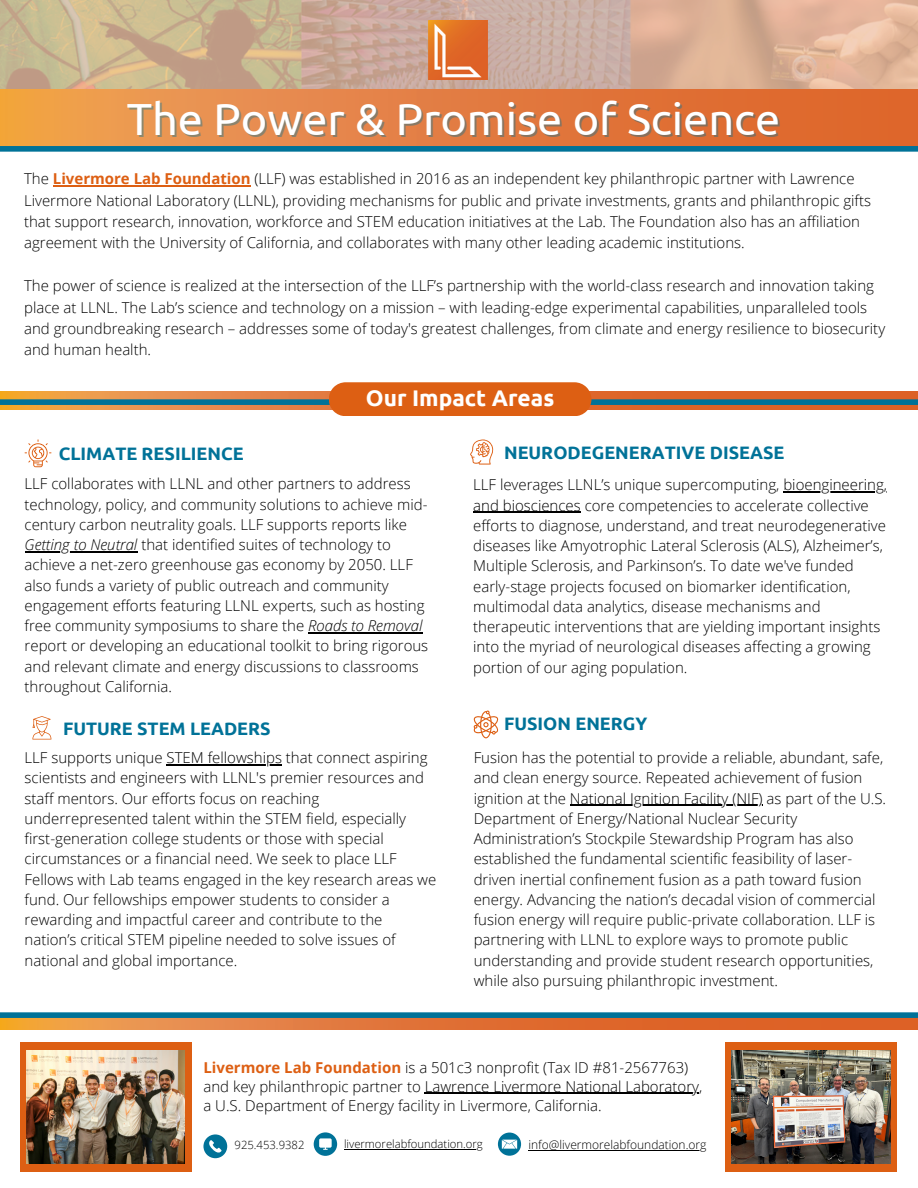
<style>
.page{position:relative;width:918px;height:1188px;background:#fff}
.page>*{position:absolute;margin:0;border:0;box-sizing:border-box;transform-origin:0 0}
.t1{font:45px "Ubuntu";color:#fff}
.t2{font:700 22.65px "Ubuntu";color:#fff}
.t3{font:700 18px "Ubuntu";color:#007298}
.t4{font:300 15px/20.2px "Open Sans";color:#000}
.t5{font:300 12px "Open Sans";color:#000}
.t6{font:300 11.4px "Open Sans";color:#000}
.s1{font-weight:700;color:#dd5f13}
.s2{font-style:italic}
</style>
<div class="page">
<svg style="left:203px;top:1134px;width:24px;height:24px"></svg>
<svg style="left:314px;top:1132px;width:23px;height:24px"></svg>
<svg style="left:498px;top:1133px;width:23px;height:23px"></svg>
<svg style="left:0;top:382px;width:918px;height:34px"></svg>
<svg style="left:470px;top:439px;width:23px;height:25px"></svg>
<svg style="left:25px;top:439px;width:26px;height:28px"></svg>
<svg style="left:473px;top:711px;width:25px;height:27px"></svg>
<svg style="left:0;top:0;width:918px;height:90px"></svg>
<img style="left:0;top:90px;width:918px;height:56px">
<svg style="left:0;top:146px;width:918px;height:6px"></svg>
<img style="left:429px;top:20px;width:58px;height:60px">
<div style="left:20px;top:1042px;width:171px;height:130px;background:#dd5f13"></div>
<img style="left:0;top:1018px;width:918px;height:12px">
<svg style="left:0;top:1012px;width:918px;height:6px"></svg>
<img style="left:26px;top:1050px;width:159px;height:114px">
<hr style="left:528px;top:1150px;width:179px;height:1px;background:#000">
<hr style="left:344px;top:1149px;width:139px;height:1px;background:#000">
<hr style="left:425px;top:1093px;width:274px;height:1px;background:#000">
<hr style="left:53px;top:185px;width:198px;height:2px;background:#dd5f13">
<hr style="left:783px;top:492px;width:104px;height:1px;background:#000">
<hr style="left:473px;top:512px;width:108px;height:1px;background:#000">
<hr style="left:25px;top:551px;width:112px;height:1px;background:#000">
<hr style="left:308px;top:632px;width:114px;height:1px;background:#000">
<hr style="left:167px;top:764px;width:115px;height:1px;background:#000">
<hr style="left:570px;top:805px;width:193px;height:1px;background:#000">
<div style="left:725px;top:1042px;width:171px;height:130px;background:#dd5f13"></div>
<img style="left:732px;top:1050px;width:158px;height:114px">
<svg style="left:32px;top:716px;width:19px;height:24px"></svg>
<p class="t1" style="left:127px;top:93px;width:655px">The Power &amp; Promise of Science</p>
<h3 class="t4" style="left:24px;top:168px;width:849px;line-height:21.3px">The <span class="s1">Livermore Lab Foundation</span> (LLF) was established in 2016 as an independent key philanthropic partner with Lawrence Livermore National Laboratory (LLNL), providing mechanisms for public and private investments, grants and philanthropic gifts that support research, innovation, workforce and STEM education initiatives at the Lab. The Foundation also has an affiliation agreement with the University of California, and collaborates with many other leading academic institutions.</h3>
<h4 class="t4" style="left:24px;top:275px;width:863px;line-height:21.3px">The power of science is realized at the intersection of the LLF’s partnership with the world-class research and innovation taking place at LLNL. The Lab’s science and technology on a mission – with leading-edge experimental capabilities, unparalleled tools and groundbreaking research – addresses some of today's greatest challenges, from climate and energy resilience to biosecurity and human health.</h4>
<h4 class="t3" style="left:59px;top:443px;width:186px">CLIMATE RESILIENCE</h4>
<h2 class="t2" style="left:366px;top:385px;width:190px">Our Impact Areas</h2>
<h4 class="t3" style="left:504px;top:442px;width:282px">NEURODEGENERATIVE DISEASE</h4>
<p class="t4" style="left:25px;top:473px;width:404px">LLF collaborates with LLNL and other partners to address technology, policy, and community solutions to achieve mid&shy;century carbon neutrality goals. LLF supports reports like</p>
<h3 class="t4" style="left:25px;top:534px;width:405px"><span class="s2">Getting to Neutral</span> that identified suites of technology to achieve a net-zero greenhouse gas economy by 2050. LLF also funds a variety of public outreach and community engagement efforts featuring LLNL experts, such as hosting free community symposiums to share the <span class="s2">Roads to Removal </span>report or developing an educational toolkit to bring rigorous and relevant climate and energy discussions to classrooms throughout California.</h3>
<p class="t4" style="left:473px;top:475px;width:415px">LLF leverages LLNL’s unique supercomputing, bioengineering,</p>
<h3 class="t4" style="left:473px;top:495px;width:414px">and biosciences core competencies to accelerate collective efforts to diagnose, understand, and treat neurodegenerative diseases like Amyotrophic Lateral Sclerosis (ALS), Alzheimer’s, Multiple Sclerosis, and Parkinson’s. To date we've funded early-stage projects focused on biomarker identification, multimodal data analytics, disease mechanisms and therapeutic interventions that are yielding important insights into the myriad of neurological diseases affecting a growing portion of our aging population.</h3>
<h4 class="t3" style="left:63px;top:718px;width:209px">FUTURE STEM LEADERS</h4>
<p class="t3" style="left:504px;top:713px;width:145px">FUSION ENERGY</p>
<p class="t4" style="left:474px;top:747px;width:414px">Fusion has the potential to provide a reliable, abundant, safe, and clean energy source. Repeated achievement of fusion ignition at the National Ignition Facility (NIF) as part of the U.S.</p>
<p class="t4" style="left:474px;top:808px;width:403px">Department of Energy/National Nuclear Security Administration’s Stockpile Stewardship Program has also established the fundamental scientific feasibility of laser&shy;driven inertial confinement fusion as a path toward fusion energy. Advancing the nation’s decadal vision of commercial fusion energy will require public-private collaboration. LLF is partnering with LLNL to explore ways to promote public understanding and provide student research opportunities, while also pursuing philanthropic investment.</p>
<p class="t4" style="left:25px;top:747px;width:405px">LLF supports unique STEM fellowships that connect aspiring</p>
<p class="t4" style="left:25px;top:767px;width:413px">scientists and engineers with LLNL's premier resources and staff mentors. Our efforts focus on reaching underrepresented talent within the STEM field, especially first-generation college students or those with special circumstances or a financial need. We seek to place LLF Fellows with Lab teams engaged in the key research areas we fund. Our fellowships empower students to consider a rewarding and impactful career and contribute to the nation’s critical STEM pipeline needed to solve issues of national and global importance.</p>
<h4 class="t4" style="left:203px;top:1057px;width:500px;line-height:19.2px"><span class="s1">Livermore Lab Foundation</span> is a 501c3 nonprofit (Tax ID #81-2567763) and key philanthropic partner to Lawrence Livermore National Laboratory,</h4>
<p class="t4" style="left:203px;top:1095px;width:400px">a U.S. Department of Energy facility in Livermore, California.</p>
<p class="t6" style="left:235px;top:1137px;width:71px">925.453.9382</p>
<h3 class="t6" style="left:344px;top:1136px;width:140px">livermorelabfoundation.org</h3>
<p class="t5" style="left:528px;top:1137px;width:180px">info@livermorelabfoundation.org</p>
</div>
